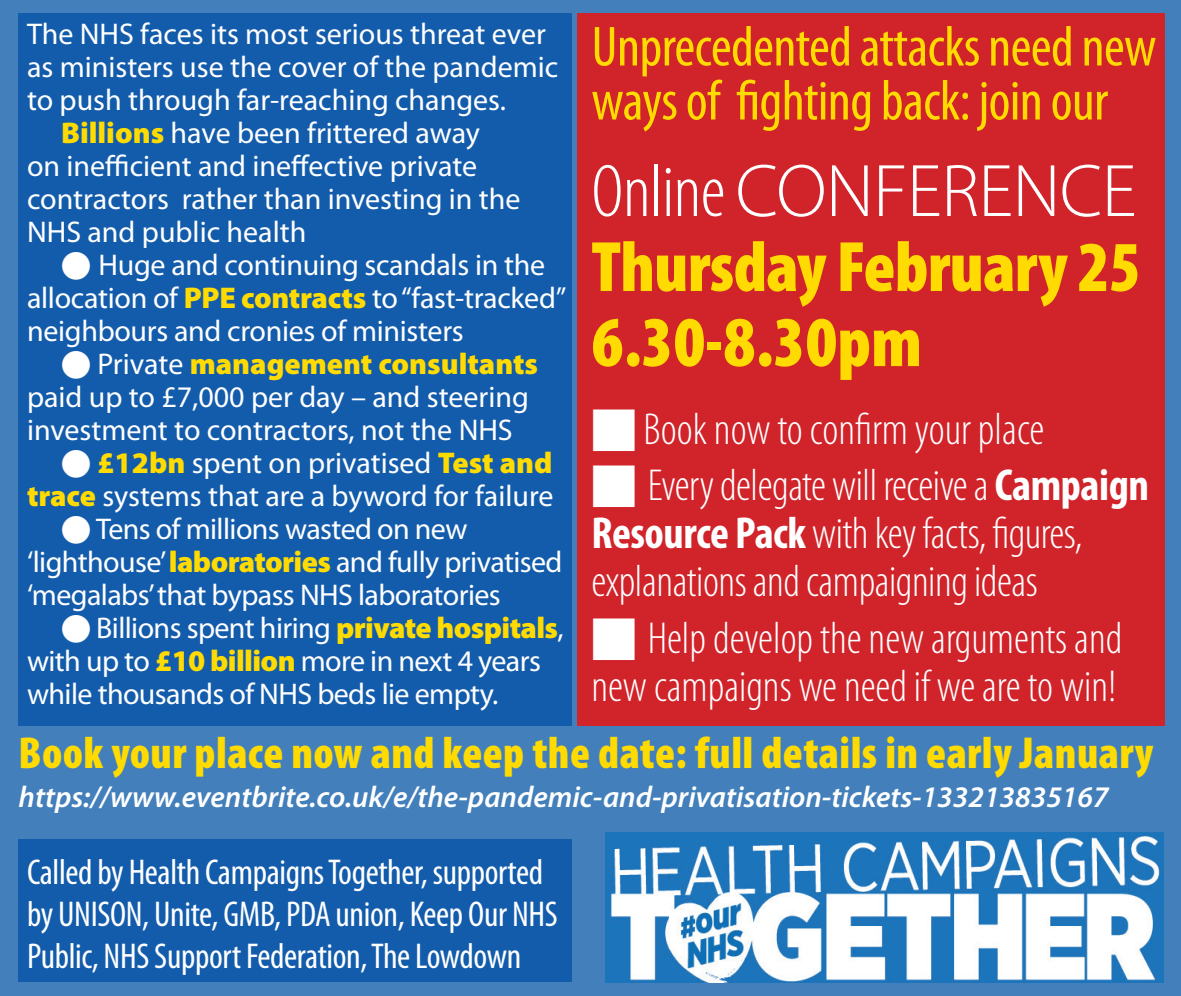
<style>
.page{position:relative;width:1181px;height:996px;background:#fff}
.page>*{position:absolute;margin:0;border:0;box-sizing:border-box;transform-origin:0 0}
.t1{font:300 75px "Myriad Pro";letter-spacing:-.01em;color:#fff}
.t2{font:900 condensed 72px/75px "Myriad Pro";letter-spacing:-.01em;color:#ffdb01}
.t3{font:condensed 57px/54px "Myriad Pro";letter-spacing:-.01em;color:#ffdb01}
.t4{font:300 condensed 45px/48px "Myriad Pro";letter-spacing:-.01em;color:#fff}
.t5{font:900 condensed 45px "Myriad Pro";letter-spacing:.01em;color:#ffdb01}
.t6{font:condensed 36px/42px "Myriad Pro";letter-spacing:-.01em;color:#fff}
.t7{font:30px/33px "Myriad Pro";letter-spacing:-.005em;color:#fff}
.t8{font:italic 600 30px "Myriad Pro";color:#fff}
.s1{font-weight:900;color:#ffdb01}
.s2{font-stretch:condensed}
.s3{font-weight:700}
</style>
<div class="page">
<div style="left:0;top:0;width:1180px;height:995px;background:#4380bb"></div>
<img style="left:605px;top:832px;width:557px;height:150px">
<div style="left:19px;top:839px;width:552px;height:143px;background:#135cab"></div>
<div style="left:577px;top:13px;width:587px;height:712px;background:#d1232a"></div>
<div style="left:19px;top:13px;width:552px;height:712px;background:#135cab"></div>
<p class="t7" style="left:27px;top:17px;width:520px">The NHS faces its most serious threat ever</p>
<p class="t7" style="left:27px;top:50px;width:532px">as ministers use the cover of the pandemic</p>
<p class="t7" style="left:27px;top:83px;width:480px">to push through far-reaching changes.</p>
<p class="t7" style="left:61px;top:116px;width:420px"><span class="s1">Billions</span> have been frittered away</p>
<p class="t7" style="left:27px;top:149px;width:451px">on inefficient and ineffective private</p>
<p class="t7" style="left:27px;top:182px;width:495px">contractors rather than investing in the</p>
<p class="t7" style="left:27px;top:215px;width:281px">NHS and public health</p>
<p class="t7" style="left:27px;top:248px;width:541px;text-indent:34px">● Huge and continuing scandals in the allocation of <span class="s1">PPE contracts</span> to “fast-tracked” neighbours and cronies of ministers</p>
<p class="t7" style="left:27px;top:347px;width:512px;text-indent:34px">● Private <span class="s1">management consultants </span>paid up to £7,000 per day – and steering investment to contractors, not the NHS</p>
<p class="t7" style="left:27px;top:446px;width:528px;text-align:right">● <span class="s1">£12bn</span> spent on privatised <span class="s1">Test and trace</span> systems that are a byword for failure</p>
<p class="t7" style="left:27px;top:512px;width:537px;text-indent:34px">● Tens of millions wasted on new ‘lighthouse’ <span class="s1">laboratories</span> and fully privatised ‘megalabs’ that bypass NHS laboratories</p>
<p class="t7" style="left:27px;top:611px;width:538px;text-indent:34px">● Billions spent hiring <span class="s1">private hospitals</span>, with up to <span class="s1">£10 billion</span> more in next 4 years while thousands of NHS beds lie empty.</p>
<h3 class="t3" style="left:591px;top:19px;width:566px">Unprecedented attacks need new ways of fighting back: join our</h3>
<h1 class="t1" style="left:591px;top:146px;width:546px"><span class="s2">Online</span> CONFERENCE</h1>
<h2 class="t2" style="left:591px;top:227px;width:551px">Thursday February 25<br>6.30-8.30pm</h2>
<h3 class="t4" style="left:591px;top:404px;width:454px">■ Book now to confirm your place</h3>
<h3 class="t4" style="left:591px;top:461px;width:559px">■ Every delegate will receive a <span class="s3">Campaign<br>Resource Pack</span> with key facts, figures, explanations and campaigning ideas</h3>
<h3 class="t4" style="left:591px;top:613px;width:532px">■ Help develop the new arguments and new campaigns we need if we are to win!</h3>
<h3 class="t5" style="left:19px;top:723px;width:1136px">Book your place now and keep the date: full details in early January</h3>
<p class="t8" style="left:19px;top:777px;width:1091px">https://www.eventbrite.co.uk/e/the-pandemic-and-privatisation-tickets-133213835167</p>
<p class="t6" style="left:27px;top:850px;width:532px">Called by Health Campaigns Together, supported by UNISON, Unite, GMB, PDA union, Keep Our NHS<br>Public, NHS Support Federation, The Lowdown</p>
</div>
